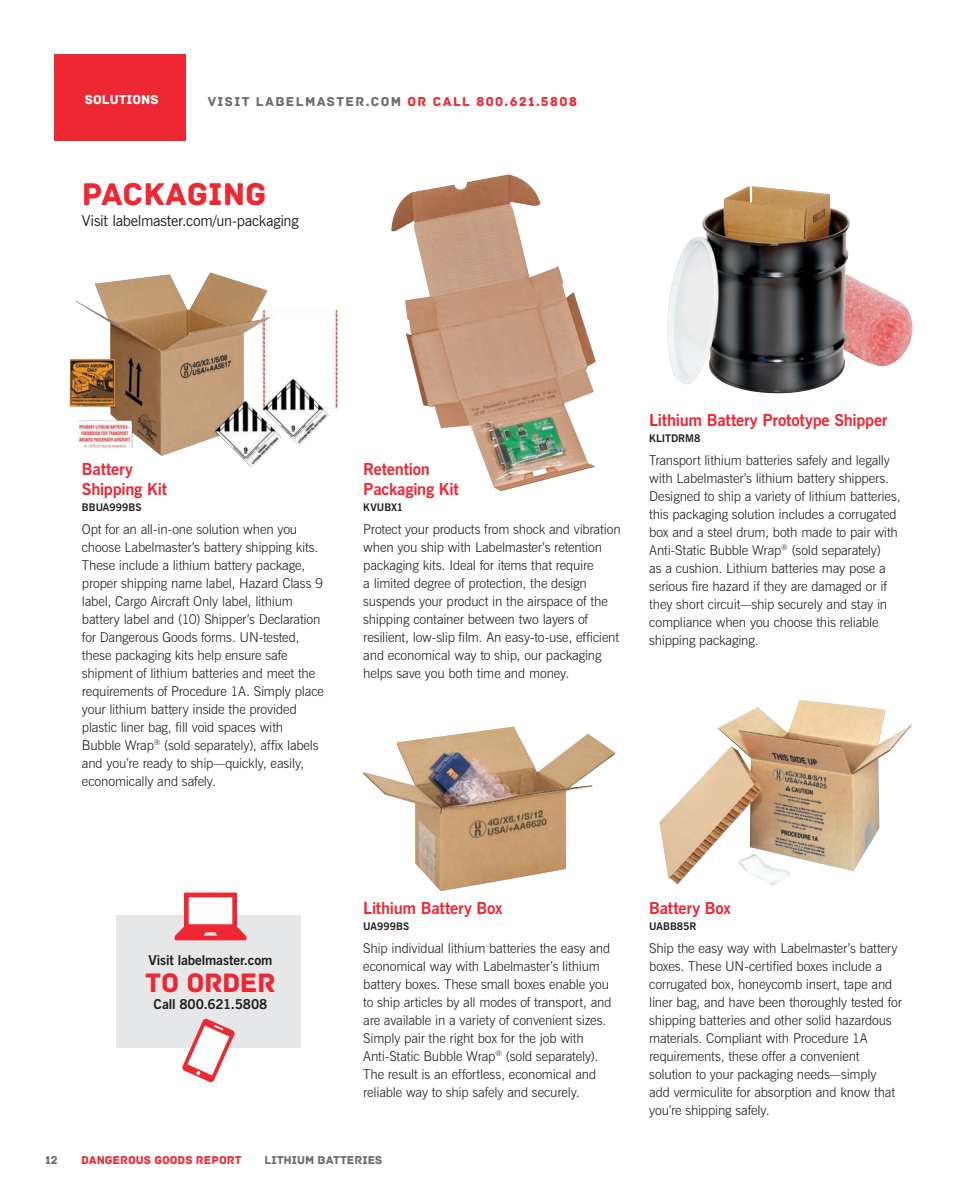
<style>
.page{position:relative;width:959px;height:1202px;background:#fff}
.page>*{position:absolute;margin:0;border:0;box-sizing:border-box;transform-origin:0 0}
.t1{font:33px "Archive";color:#ee2833}
.Body_Text{font:28.05px "Archive";letter-spacing:-.02em;color:#ee2833}
.Body_Text-2{font:700 16.5px/19.5px "News Gothic";letter-spacing:-.015em;color:#ee2833}
.Body_Text-3{font:15px "News Gothic";letter-spacing:-.02em;color:#231f20}
.Body_Text-4{font:700 13.65px "News Gothic";letter-spacing:-.005em;color:#231f20}
.Body_Text-5{font:300 13.5px/18px "News Gothic L";letter-spacing:-.01em;color:#231f20}
.t2{font:13.5px "Archive";letter-spacing:.1em;color:#6c6d70}
.t3{font:13.5px "Archive";color:#fff}
.t4{font:12px "Archive";color:#ee2833}
.t5{font:12px "Archive";color:#6c6d70}
.Body_Text-6{font:700 10.5px "News Gothic";color:#231f20}
.s1{color:#ee2833}
</style>
<div class="page">
<img style="left:70px;top:272px;width:268px;height:195px">
<img style="left:667px;top:186px;width:246px;height:208px">
<img style="left:391px;top:174px;width:205px;height:317px">
<img style="left:659px;top:699px;width:252px;height:186px">
<img style="left:363px;top:726px;width:252px;height:165px">
<div style="left:116px;top:915px;width:185px;height:132px;background:#e6e7e9"></div>
<svg style="left:174px;top:892px;width:72px;height:48px"></svg>
<svg style="left:182px;top:1018px;width:53px;height:64px"></svg>
<div style="left:54px;top:54px;width:132px;height:87px;background:#ee2833"></div>
<p class="t3" style="left:85px;top:91px;width:75px">SOLUTIONS</p>
<p class="t2" style="left:208px;top:94px;width:371px">VISIT LABELMASTER.COM <span class="s1">OR CALL 800.621.5808</span></p>
<p class="t1" style="left:82px;top:174px;width:186px">PACKAGING</p>
<p class="Body_Text-3" style="left:82px;top:211px;width:218px">Visit labelmaster.com/un-packaging</p>
<p class="Body_Text-2" style="left:82px;top:460px;width:87px">Battery<br>Shipping Kit</p>
<p class="Body_Text-6" style="left:82px;top:500px;width:61px">BBUA999BS</p>
<p class="Body_Text-5" style="left:82px;top:520px;width:243px">Opt for an all-in-one solution when you choose Labelmaster’s battery shipping kits.<br>These include a lithium battery package, proper shipping name label, Hazard Class 9 label, Cargo Aircraft Only label, lithium battery label and (10) Shipper’s Declaration for Dangerous Goods forms. UN-tested, these packaging kits help ensure safe shipment of lithium batteries and meet the requirements of Procedure 1A. Simply place your lithium battery inside the provided plastic liner bag, fill void spaces with Bubble Wrap<sup>®</sup> (sold separately), affix labels and you’re ready to ship—quickly, easily, economically and safely.</p>
<p class="Body_Text-2" style="left:363px;top:460px;width:97px">Retention<br>Packaging Kit</p>
<p class="Body_Text-6" style="left:363px;top:500px;width:42px">KVUBX1</p>
<p class="Body_Text-5" style="left:363px;top:520px;width:259px">Protect your products from shock and vibration when you ship with Labelmaster’s retention packaging kits. Ideal for items that require<br>a limited degree of protection, the design suspends your product in the airspace of the shipping container between two layers of resilient, low-slip film. An easy-to-use, efficient and economical way to ship, our packaging helps save you both time and money.</p>
<p class="Body_Text-2" style="left:649px;top:410px;width:240px">Lithium Battery Prototype Shipper</p>
<p class="Body_Text-6" style="left:649px;top:431px;width:53px">KLITDRM8</p>
<p class="Body_Text-5" style="left:649px;top:451px;width:253px">Transport lithium batteries safely and legally with Labelmaster’s lithium battery shippers.<br>Designed to ship a variety of lithium batteries, this packaging solution includes a corrugated box and a steel drum, both made to pair with Anti-Static Bubble Wrap<sup>®</sup> (sold separately)<br>as a cushion. Lithium batteries may pose a serious fire hazard if they are damaged or if they short circuit—ship securely and stay in compliance when you choose this reliable shipping packaging.</p>
<p class="Body_Text-4" style="left:149px;top:950px;width:125px">Visit labelmaster.com</p>
<p class="Body_Text" style="left:145px;top:966px;width:132px">TO ORDER</p>
<p class="Body_Text-4" style="left:153px;top:995px;width:115px">Call 800.621.5808</p>
<p class="Body_Text-2" style="left:363px;top:898px;width:141px">Lithium Battery Box</p>
<p class="Body_Text-6" style="left:363px;top:919px;width:48px">UA999BS</p>
<p class="Body_Text-5" style="left:363px;top:939px;width:250px">Ship individual lithium batteries the easy and economical way with Labelmaster’s lithium battery boxes. These small boxes enable you to ship articles by all modes of transport, and are available in a variety of convenient sizes.<br>Simply pair the right box for the job with Anti-Static Bubble Wrap<sup>®</sup> (sold separately).<br>The result is an effortless, economical and reliable way to ship safely and securely.</p>
<p class="t5" style="left:45px;top:1152px;width:14px">12</p>
<p class="t4" style="left:81px;top:1152px;width:162px">DANGEROUS GOODS REPORT</p>
<p class="t5" style="left:264px;top:1152px;width:120px">LITHIUM BATTERIES</p>
<p class="Body_Text-2" style="left:649px;top:898px;width:83px">Battery Box</p>
<p class="Body_Text-6" style="left:649px;top:919px;width:49px">UABB85R</p>
<p class="Body_Text-5" style="left:649px;top:939px;width:254px">Ship the easy way with Labelmaster’s battery boxes. These UN-certified boxes include a corrugated box, honeycomb insert, tape and liner bag, and have been thoroughly tested for shipping batteries and other solid hazardous materials. Compliant with Procedure 1A requirements, these offer a convenient solution to your packaging needs—simply<br>add vermiculite for absorption and know that you’re shipping safely.</p>
</div>
